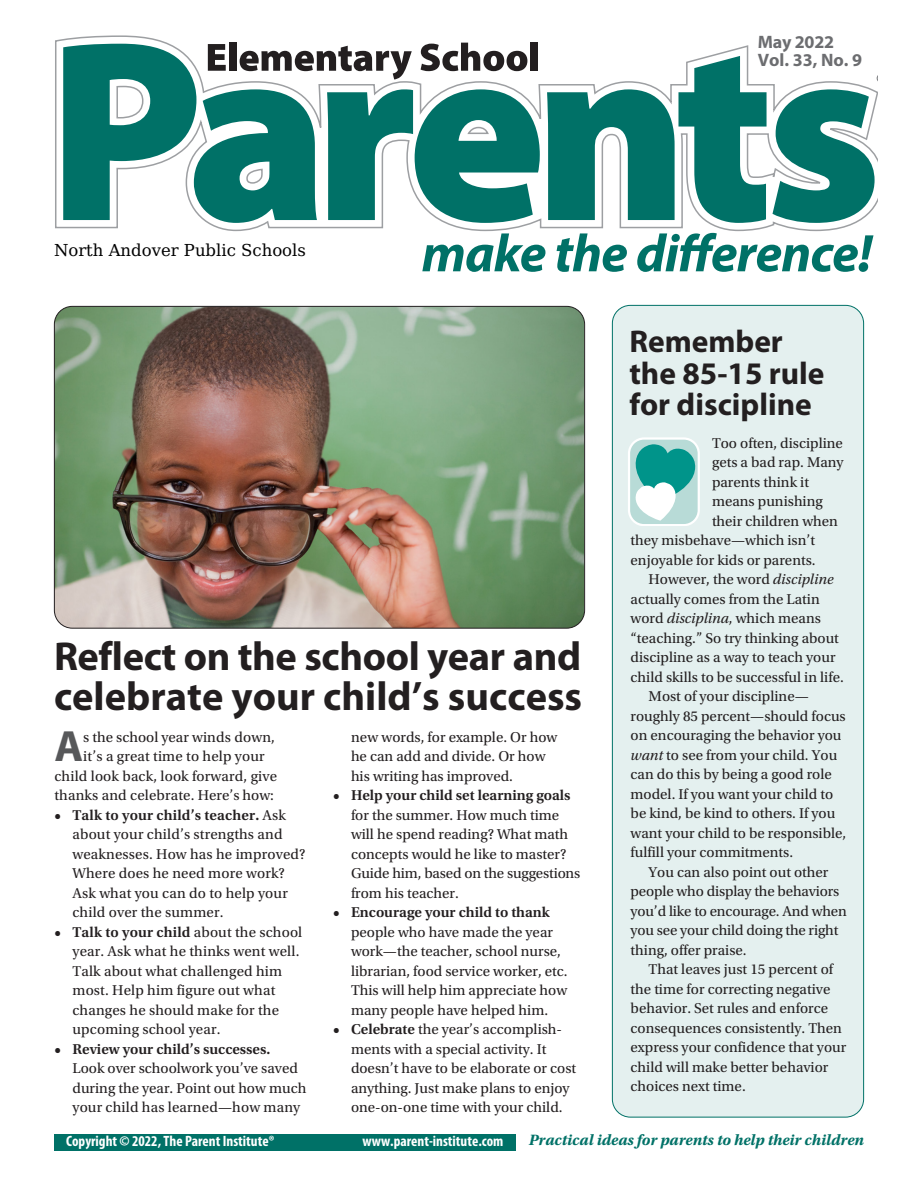
<style>
.page{position:relative;width:918px;height:1188px;background:#fff}
.page>*{position:absolute;margin:0;border:0;box-sizing:border-box;transform-origin:0 0}
.t1{font:700 43.95px "Myriad Pro";color:#57585a}
.t2{font:700 40.5px/40.5px "Myriad Pro";color:#231f20}
.t3{font:700 31.5px/31.5px "Myriad Pro";color:#231f20}
.t4{font:700 18px/18px "Myriad Pro";letter-spacing:-.01em;color:#6c6d70}
.t5{font:16.5px "DejaVu Math Te X Gyre";color:#000}
.t6{font:italic 700 15.75px "Utopia Std";color:#007167}
.t7{font:15px/19.5px "Utopia Std";color:#231f20}
.t8{font:600 15px "Utopia Std";color:#231f20}
.t9{font:700 condensed 15px "Myriad Pro";color:#fff}
.s1{font-weight:600}
.s2{font-style:italic}
</style>
<div class="page">
<div style="left:612px;top:305px;width:252px;height:812px;background:#e4f0ef;border-radius:18px"></div>
<svg style="left:55px;top:35px;width:822px;height:197px"></svg>
<svg style="left:773px;top:89px;width:102px;height:134px"></svg>
<svg style="left:422px;top:233px;width:123px;height:39px"></svg>
<svg style="left:557px;top:233px;width:70px;height:39px"></svg>
<svg style="left:637px;top:233px;width:237px;height:39px"></svg>
<svg style="left:63px;top:43px;width:477px;height:180px"></svg>
<div style="left:531px;top:43px;width:7px;height:28px;background:#231f20"></div>
<svg style="left:628px;top:437px;width:72px;height:89px;background:#91cec9"></svg>
<div style="left:54px;top:1134px;width:462px;height:16px;background:#007167"></div>
<img style="left:54px;top:306px;width:530px;height:321px">
<p class="t4" style="left:758px;top:32px;width:106px">May 2022<br>Vol. 33, No. 9</p>
<p class="t5" style="left:54px;top:243px;width:253px">North Andover Public Schools</p>
<h2 class="t2" style="left:54px;top:635px;width:530px">Reflect on the school year and celebrate your child’s success</h2>
<h1 class="t1" style="left:54px;top:718px;width:30px">A</h1>
<p class="t7" style="left:83px;top:727px;width:193px">s the school year winds down,</p>
<p class="t7" style="left:351px;top:727px;width:208px">new words, for example. Or how he can add and divide. Or how his writing has improved.</p>
<p class="t8" style="left:333px;top:787px;width:239px">• Help your child set learning goals</p>
<p class="t7" style="left:351px;top:805px;width:231px">for the summer. How much time will he spend reading? What math concepts would he like to master?<br>Guide him, based on the suggestions from his teacher.</p>
<p class="t8" style="left:333px;top:904px;width:219px">• Encourage your child to thank</p>
<p class="t7" style="left:351px;top:922px;width:218px">people who have made the year work—the teacher, school nurse, librarian, food service worker, etc.<br>This will help him appreciate how many people have helped him.</p>
<p class="t7" style="left:351px;top:1020px;width:227px;text-indent:-18px"><span class="s1">• Celebrate</span> the year’s accomplish&shy;ments with a special activity. It doesn’t have to be elaborate or cost anything. Just make plans to enjoy one-on-one time with your child.</p>
<p class="t7" style="left:83px;top:747px;width:183px">it’s a great time to help your</p>
<p class="t7" style="left:55px;top:766px;width:224px">child look back, look forward, give</p>
<p class="t7" style="left:55px;top:786px;width:221px">thanks and celebrate. Here’s how:</p>
<p class="t7" style="left:72px;top:805px;width:235px;text-indent:-18px"><span class="s1">• Talk to your child’s teacher.</span> Ask about your child’s strengths and weaknesses. How has he improved?<br>Where does he need more work?<br>Ask what you can do to help your child over the summer.</p>
<p class="t7" style="left:72px;top:922px;width:231px;text-indent:-18px"><span class="s1">• Talk to your child</span> about the school year. Ask what he thinks went well.<br>Talk about what challenged him most. Help him figure out what changes he should make for the upcoming school year.</p>
<p class="t8" style="left:54px;top:1040px;width:217px">• Review your child’s successes.</p>
<p class="t7" style="left:72px;top:1059px;width:235px">Look over schoolwork you’ve saved during the year. Point out how much your child has learned—how many</p>
<h3 class="t3" style="left:629px;top:325px;width:197px">Remember the 85-15 rule for discipline</h3>
<p class="t7" style="left:712px;top:433px;width:132px">Too often, discipline</p>
<p class="t7" style="left:712px;top:453px;width:133px">gets a bad rap. Many</p>
<p class="t7" style="left:712px;top:472px;width:99px">parents think it</p>
<p class="t7" style="left:712px;top:492px;width:112px">means punishing</p>
<p class="t7" style="left:712px;top:511px;width:128px">their children when</p>
<p class="t7" style="left:631px;top:531px;width:186px">they misbehave—which isn’t</p>
<p class="t7" style="left:631px;top:550px;width:187px">enjoyable for kids or parents.</p>
<p class="t7" style="left:649px;top:570px;width:186px">However, the word <span class="s2">discipline</span></p>
<p class="t7" style="left:631px;top:589px;width:191px">actually comes from the Latin</p>
<p class="t7" style="left:631px;top:609px;width:192px">word <span class="s2">disciplina</span>, which means</p>
<p class="t7" style="left:631px;top:628px;width:210px">“teaching.” So try thinking about</p>
<p class="t7" style="left:631px;top:648px;width:206px">discipline as a way to teach your</p>
<p class="t7" style="left:631px;top:667px;width:215px">child skills to be successful in life.</p>
<p class="t7" style="left:649px;top:687px;width:162px">Most of your discipline—</p>
<p class="t7" style="left:631px;top:706px;width:217px">roughly 85 percent—should focus</p>
<p class="t7" style="left:631px;top:726px;width:212px">on encouraging the behavior you</p>
<p class="t7" style="left:631px;top:745px;width:208px"><span class="s2">want</span> to see from your child. You</p>
<p class="t7" style="left:631px;top:765px;width:203px">can do this by being a good role</p>
<p class="t7" style="left:631px;top:784px;width:204px">model. If you want your child to</p>
<p class="t7" style="left:631px;top:804px;width:206px">be kind, be kind to others. If you</p>
<p class="t7" style="left:631px;top:823px;width:217px">want your child to be responsible,</p>
<p class="t7" style="left:631px;top:843px;width:164px">fulfill your commitments.</p>
<p class="t7" style="left:649px;top:862px;width:181px">You can also point out other</p>
<p class="t7" style="left:631px;top:882px;width:210px">people who display the behaviors</p>
<p class="t7" style="left:631px;top:901px;width:218px">you’d like to encourage. And when</p>
<p class="t7" style="left:631px;top:921px;width:209px">you see your child doing the right</p>
<p class="t7" style="left:631px;top:940px;width:118px">thing, offer praise.</p>
<p class="t7" style="left:649px;top:960px;width:186px">That leaves just 15 percent of</p>
<p class="t7" style="left:631px;top:979px;width:201px">the time for correcting negative</p>
<p class="t7" style="left:631px;top:999px;width:199px">behavior. Set rules and enforce</p>
<p class="t7" style="left:631px;top:1018px;width:213px">consequences consistently. Then</p>
<p class="t7" style="left:631px;top:1038px;width:217px">express your confidence that your</p>
<p class="t7" style="left:631px;top:1057px;width:199px">child will make better behavior</p>
<p class="t7" style="left:631px;top:1077px;width:117px">choices next time.</p>
<p class="t9" style="left:66px;top:1132px;width:210px">Copyright © 2022, The Parent Institute®</p>
<p class="t9" style="left:363px;top:1132px;width:142px">www.parent-institute.com</p>
<p class="t6" style="left:529px;top:1131px;width:337px">Practical ideas for parents to help their children</p>
</div>
